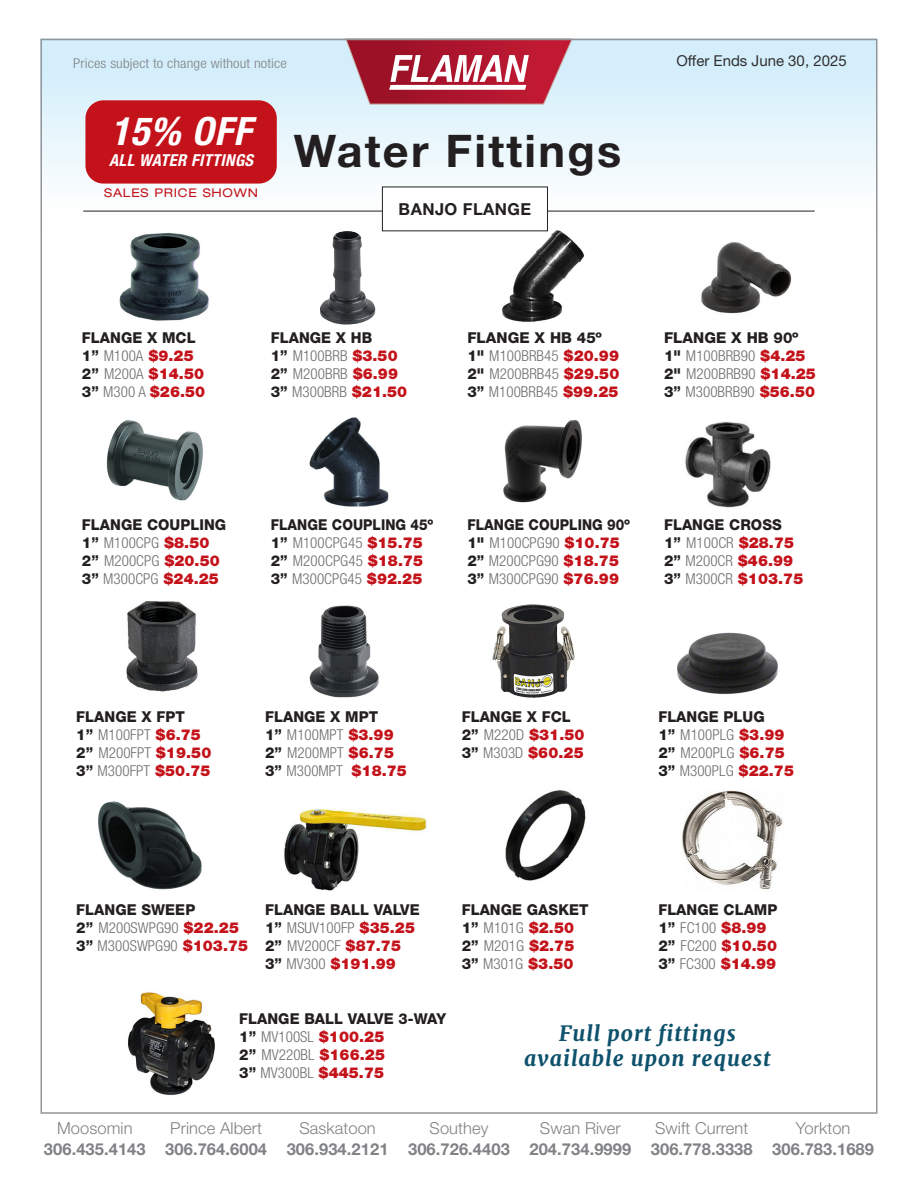
<style>
.page{position:relative;width:918px;height:1188px;background:#fff}
.page>*{position:absolute;margin:0;border:0;box-sizing:border-box;transform-origin:0 0}
.t1{font:700 45px "Helvetica Neue LT Std";letter-spacing:.05em;color:#231f20}
.April_2020_grey_light_copy_block_caps_10{font:italic 700 condensed 39px "Helvetica Neue LT Std";color:#fff}
.t2{font:italic 800 21px "Merriweather";letter-spacing:.05em;color:#0e516c}
.t3{font:700 16.5px "Helvetica Neue LT Std";letter-spacing:.005em;color:#808285}
.t4{font:300 16.5px "Helvetica Neue LT Std";letter-spacing:.005em;color:#808285}
.April_2020_grey_light_copy_block_caps_10-2{font:italic 700 condensed 16.5px "Helvetica Neue LT Std";letter-spacing:.025em;color:#fff}
.t5{font:700 16.5px "Helvetica Neue LT Std";letter-spacing:.025em;color:#231f20}
.t6{font:300 condensed 15px "Helvetica Neue LT Std";letter-spacing:.005em;color:#6c6d70}
.t7{font:800 15px/18px "Helvetica Neue LT Std";letter-spacing:.005em;color:#231f20}
.t8{font:900 15px "Helvetica Neue LT Std";letter-spacing:.005em;color:#c4121a}
.t9{font:800 15px "Helvetica Neue LT Std";letter-spacing:.005em;color:#231f20;scale:.91 1}
.t10{font:15px "Helvetica Neue LT Std";color:#312f30}
.t11{font:300 condensed 13.5px "Helvetica Neue LT Std";letter-spacing:.01em;color:#808285;scale:1.11 1}
.April_2020_grey_light_copy_block_caps_10-3{font:expanded 12px "Helvetica Neue LT Std";letter-spacing:.07em;color:#c4121a}
.s1{font-weight:300;font-stretch:condensed;color:#6c6d70}
.s2{font-weight:900;color:#c4121a}
.s3{font-weight:800;color:#231f20}
.s4{font-weight:800;font-stretch:normal;color:#231f20}
.s5{font-weight:900;font-stretch:normal;color:#c4121a}
</style>
<div class="page">
<div style="left:40px;top:39px;width:838px;height:194px;background:linear-gradient(to bottom,#cdeaf8,#fff)"></div>
<svg style="left:346px;top:42px;width:226px;height:62px;background:#c0596b"></svg>
<img style="left:320px;top:231px;width:56px;height:94px">
<img style="left:496px;top:230px;width:94px;height:93px">
<img style="left:701px;top:242px;width:91px;height:72px">
<img style="left:118px;top:230px;width:94px;height:91px">
<hr style="left:83px;top:211px;width:732px;height:1px;background:#231f20">
<div style="left:382px;top:187px;width:165px;height:44px;background:#fff"></div>
<img style="left:106px;top:420px;width:97px;height:81px">
<img style="left:309px;top:417px;width:80px;height:90px">
<img style="left:503px;top:420px;width:79px;height:83px">
<img style="left:685px;top:422px;width:86px;height:86px">
<img style="left:98px;top:801px;width:104px;height:89px">
<img style="left:284px;top:808px;width:144px;height:83px">
<img style="left:505px;top:790px;width:81px;height:91px">
<img style="left:682px;top:790px;width:101px;height:100px">
<img style="left:309px;top:605px;width:70px;height:93px">
<img style="left:493px;top:604px;width:39px;height:49px">
<img style="left:677px;top:632px;width:101px;height:62px">
<img style="left:126px;top:601px;width:72px;height:91px">
<img style="left:128px;top:992px;width:87px;height:103px">
<div style="left:85px;top:100px;width:192px;height:84px;background:#c4121a;border-radius:18px"></div>
<p class="t11" style="left:73px;top:56px;width:194px">Prices subject to change without notice</p>
<p class="April_2020_grey_light_copy_block_caps_10" style="left:111px;top:108px;width:142px">15% OFF</p>
<p class="April_2020_grey_light_copy_block_caps_10-2" style="left:109px;top:151px;width:146px">ALL WATER FITTINGS</p>
<p class="April_2020_grey_light_copy_block_caps_10-3" style="left:104px;top:185px;width:155px">SALES PRICE SHOWN</p>
<p class="t1" style="left:294px;top:123px;width:329px">Water Fittings</p>
<p class="t5" style="left:399px;top:199px;width:134px">BANJO FLANGE</p>
<p class="t10" style="left:676px;top:51px;width:172px">Offer Ends June 30, 2025</p>
<p class="t7" style="left:82px;top:329px;width:115px">FLANGE X MCL<br>1” <span class="s1">M100A</span> <span class="s2">$9.25</span></p>
<p class="t8" style="left:82px;top:365px;width:124px"><span class="s3">2”</span> <span class="s1">M200A</span> $14.50</p>
<p class="t8" style="left:82px;top:383px;width:125px"><span class="s3">3”</span> <span class="s1">M300 A</span> $26.50</p>
<p class="t7" style="left:271px;top:329px;width:103px">FLANGE X HB</p>
<p class="t6" style="left:271px;top:347px;width:129px"><span class="s4">1”</span> M100BRB <span class="s5">$3.50</span></p>
<p class="t6" style="left:271px;top:365px;width:129px"><span class="s4">2”</span> M200BRB <span class="s5">$6.99</span></p>
<p class="t6" style="left:271px;top:383px;width:138px"><span class="s4">3”</span> M300BRB <span class="s5">$21.50</span></p>
<p class="t7" style="left:467px;top:329px;width:136px">FLANGE X HB 45º</p>
<p class="t6" style="left:467px;top:347px;width:153px"><span class="s4">1"</span> M100BRB45 <span class="s5">$20.99</span></p>
<p class="t6" style="left:467px;top:365px;width:153px"><span class="s4">2"</span> M200BRB45 <span class="s5">$29.50</span></p>
<p class="t6" style="left:467px;top:383px;width:153px"><span class="s4">3”</span> M100BRB45 <span class="s5">$99.25</span></p>
<p class="t7" style="left:664px;top:329px;width:136px">FLANGE X HB 90º</p>
<p class="t6" style="left:664px;top:347px;width:143px"><span class="s4">1"</span> M100BRB90 <span class="s5">$4.25</span></p>
<p class="t6" style="left:664px;top:365px;width:153px"><span class="s4">2"</span> M200BRB90 <span class="s5">$14.25</span></p>
<p class="t6" style="left:664px;top:383px;width:153px"><span class="s4">3”</span> M300BRB90 <span class="s5">$56.50</span></p>
<p class="t7" style="left:82px;top:515px;width:146px">FLANGE COUPLING<br>1” <span class="s1">M100CPG</span> <span class="s2">$8.50</span></p>
<p class="t6" style="left:82px;top:552px;width:139px"><span class="s4">2”</span> M200CPG <span class="s5">$20.50</span></p>
<p class="t6" style="left:82px;top:570px;width:139px"><span class="s4">3”</span> M300CPG <span class="s5">$24.25</span></p>
<p class="t9" style="left:271px;top:515px;width:180px">FLANGE COUPLING 45º</p>
<p class="t6" style="left:271px;top:534px;width:154px"><span class="s4">1”</span> M100CPG45 <span class="s5">$15.75</span></p>
<p class="t6" style="left:271px;top:552px;width:154px"><span class="s4">2”</span> M200CPG45 <span class="s5">$18.75</span></p>
<p class="t6" style="left:271px;top:570px;width:153px"><span class="s4">3”</span> M300CPG45 <span class="s5">$92.25</span></p>
<p class="t9" style="left:467px;top:515px;width:180px">FLANGE COUPLING 90º</p>
<p class="t6" style="left:467px;top:534px;width:154px"><span class="s4">1"</span> M100CPG90 <span class="s5">$10.75</span></p>
<p class="t6" style="left:467px;top:552px;width:153px"><span class="s4">2”</span> M200CPG90 <span class="s5">$18.75</span></p>
<p class="t6" style="left:467px;top:570px;width:153px"><span class="s4">3”</span> M300CPG90 <span class="s5">$76.99</span></p>
<p class="t7" style="left:664px;top:515px;width:119px">FLANGE CROSS</p>
<p class="t6" style="left:664px;top:534px;width:132px"><span class="s4">1”</span> M100CR <span class="s5">$28.75</span></p>
<p class="t6" style="left:664px;top:552px;width:131px"><span class="s4">2”</span> M200CR <span class="s5">$46.99</span></p>
<p class="t8" style="left:664px;top:569px;width:141px"><span class="s3">3”</span> <span class="s1">M300CR</span> $103.75</p>
<p class="t7" style="left:76px;top:708px;width:126px">FLANGE X FPT<br>1” <span class="s1">M100FPT</span> <span class="s2">$6.75</span></p>
<p class="t6" style="left:76px;top:744px;width:137px"><span class="s4">2”</span> M200FPT <span class="s5">$19.50</span></p>
<p class="t6" style="left:76px;top:762px;width:136px"><span class="s4">3”</span> M300FPT <span class="s5">$50.75</span></p>
<p class="t7" style="left:265px;top:708px;width:130px">FLANGE X MPT<br>1” <span class="s1">M100MPT</span> <span class="s2">$3.99</span></p>
<p class="t6" style="left:265px;top:744px;width:130px"><span class="s4">2”</span> M200MPT <span class="s5">$6.75</span></p>
<p class="t6" style="left:265px;top:762px;width:143px"><span class="s4">3”</span> M300MPT <span class="s5">$18.75</span></p>
<p class="t7" style="left:462px;top:708px;width:124px">FLANGE X FCL<br>2” <span class="s1">M220D</span> <span class="s2">$31.50</span></p>
<p class="t8" style="left:462px;top:744px;width:123px"><span class="s3">3”</span> <span class="s1">M303D</span> $60.25</p>
<p class="t7" style="left:658px;top:708px;width:128px">FLANGE PLUG<br>1” <span class="s1">M100PLG</span> <span class="s2">$3.99</span></p>
<p class="t6" style="left:658px;top:744px;width:128px"><span class="s4">2”</span> M200PLG <span class="s5">$6.75</span></p>
<p class="t6" style="left:658px;top:762px;width:137px"><span class="s4">3”</span> M300PLG <span class="s5">$22.75</span></p>
<p class="t7" style="left:76px;top:900px;width:121px">FLANGE SWEEP</p>
<p class="t6" style="left:76px;top:919px;width:164px"><span class="s4">2”</span> M200SWPG90 <span class="s5">$22.25</span></p>
<p class="t6" style="left:76px;top:937px;width:174px"><span class="s4">3”</span> M300SWPG90 <span class="s5">$103.75</span></p>
<p class="t7" style="left:265px;top:900px;width:156px">FLANGE BALL VALVE<br>1” <span class="s1">MSUV100FP</span> <span class="s2">$35.25</span></p>
<p class="t6" style="left:265px;top:937px;width:137px"><span class="s4">2”</span> MV200CF <span class="s5">$87.75</span></p>
<p class="t8" style="left:265px;top:954px;width:132px"><span class="s3">3”</span> <span class="s1">MV300</span> $191.99</p>
<p class="t7" style="left:462px;top:900px;width:128px">FLANGE GASKET<br>1” <span class="s1">M101G</span> <span class="s2">$2.50</span></p>
<p class="t6" style="left:462px;top:937px;width:114px"><span class="s4">2”</span> M201G <span class="s5">$2.75</span></p>
<p class="t6" style="left:462px;top:955px;width:113px"><span class="s4">3”</span> M301G <span class="s5">$3.50</span></p>
<p class="t7" style="left:658px;top:900px;width:121px">FLANGE CLAMP<br>1” <span class="s1">FC100</span> <span class="s2">$8.99</span></p>
<p class="t8" style="left:658px;top:936px;width:120px"><span class="s3">2”</span> <span class="s1">FC200</span> $10.50</p>
<p class="t8" style="left:658px;top:954px;width:119px"><span class="s3">3”</span> <span class="s1">FC300</span> $14.99</p>
<p class="t4" style="left:57px;top:1118px;width:77px">Moosomin</p>
<p class="t3" style="left:44px;top:1139px;width:103px">306.435.4143</p>
<p class="t7" style="left:239px;top:1010px;width:209px">FLANGE BALL VALVE 3-WAY<br>1” <span class="s1">MV100SL</span> <span class="s2">$100.25</span></p>
<p class="t6" style="left:239px;top:1046px;width:147px"><span class="s4">2”</span> MV220BL <span class="s5">$166.25</span></p>
<p class="t6" style="left:239px;top:1064px;width:146px"><span class="s4">3”</span> MV300BL <span class="s5">$445.75</span></p>
<p class="t2" style="left:559px;top:1021px;width:178px">Full port fittings</p>
<p class="t2" style="left:524px;top:1046px;width:248px">available upon request</p>
<p class="t4" style="left:170px;top:1118px;width:93px">Prince Albert</p>
<p class="t3" style="left:165px;top:1139px;width:103px">306.764.6004</p>
<p class="t4" style="left:299px;top:1118px;width:78px">Saskatoon</p>
<p class="t3" style="left:287px;top:1139px;width:103px">306.934.2121</p>
<p class="t4" style="left:430px;top:1118px;width:60px">Southey</p>
<p class="t3" style="left:408px;top:1139px;width:103px">306.726.4403</p>
<p class="t4" style="left:540px;top:1118px;width:82px">Swan River</p>
<p class="t3" style="left:529px;top:1139px;width:103px">204.734.9999</p>
<p class="t4" style="left:655px;top:1118px;width:95px">Swift Current</p>
<p class="t3" style="left:651px;top:1139px;width:103px">306.778.3338</p>
<p class="t4" style="left:796px;top:1118px;width:56px">Yorkton</p>
<p class="t3" style="left:772px;top:1139px;width:103px">306.783.1689</p>
</div>
